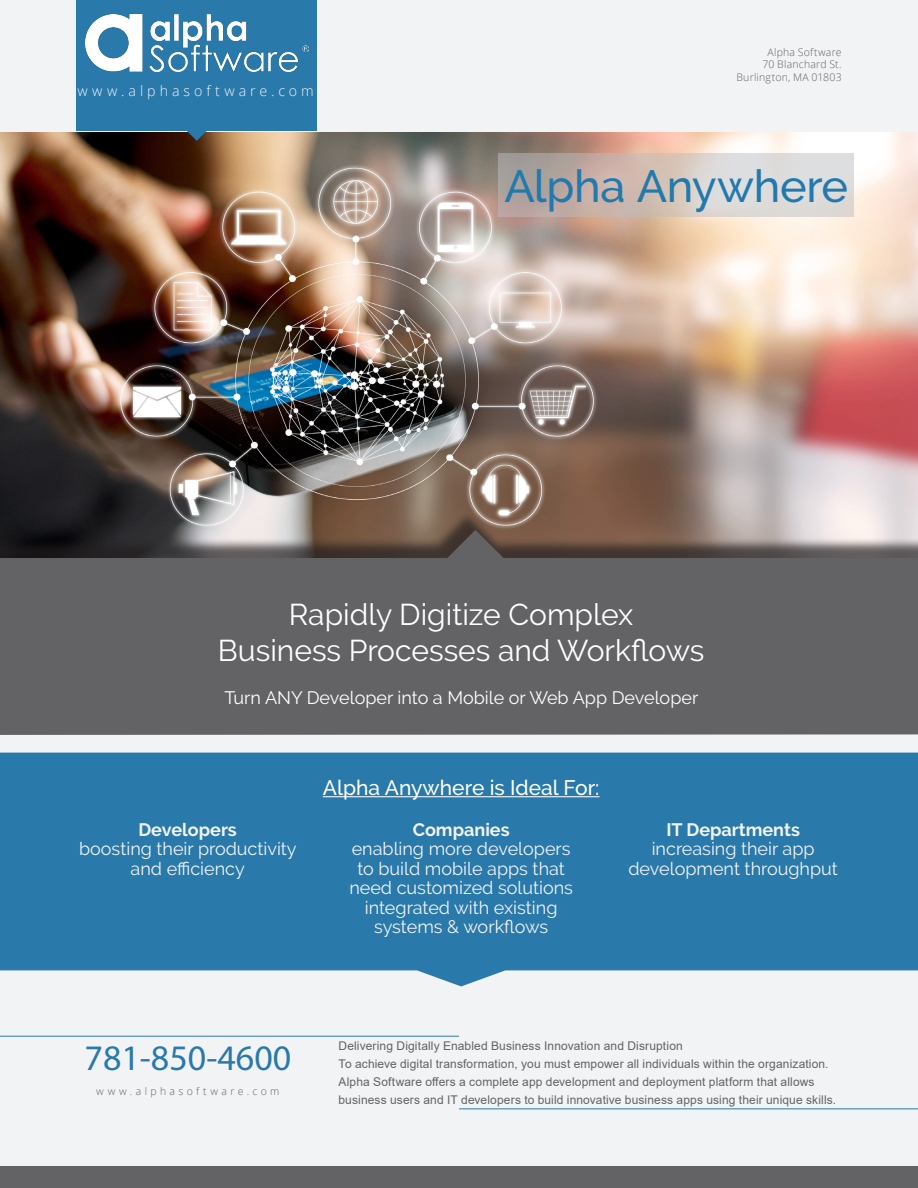
<style>
.page{position:relative;width:918px;height:1188px;background:#f2f3f4}
.page>*{position:absolute;margin:0;border:0;box-sizing:border-box;transform-origin:0 0}
.Box1-Title{font:500 45px "Raleway";letter-spacing:-.01em;color:#2279ac}
.F1-Title-C3{font:36px "Myriad Pro";color:#2979ab}
.DIV-1-BT{font:30px/36px "Raleway";color:#fff;text-align:center}
.t1{font:500 21px "Raleway";color:#fff}
.Box1-BT{font:18px/19.5px "Raleway";color:#f2f3f4;text-align:center}
.DIV-1-BT-2{font:18px "Raleway";color:#fff}
.LOGO-SubTitle{font:300 14.25px "Open Sans";letter-spacing:.28em;color:#f2f3f4}
.F1-BT{font:12px/18px "Arial";letter-spacing:.01em;color:#636366}
.Header-BT{font:300 10.5px "Open Sans";letter-spacing:.02em;color:#636366}
.F1-Website-C3{font:300 10.5px "Open Sans";letter-spacing:.32em;color:#636366}
.s1{font-weight:700}
</style>
<div class="page">
<img style="left:0;top:132px;width:918px;height:378px">
<div style="left:0;top:510px;width:918px;height:220px;background:#231f20;opacity:.7"></div>
<svg style="left:0;top:530px;width:918px;height:205px;background:#646264"></svg>
<div style="left:76px;top:0;width:241px;height:131px;background:#2979ab"></div>
<img style="left:86px;top:15px;width:223px;height:57px">
<svg style="left:187px;top:131px;width:20px;height:10px"></svg>
<svg style="left:499px;top:153px;width:355px;height:64px;background:#cec3be"></svg>
<div style="left:0;top:753px;width:918px;height:233px;background:#2979ab"></div>
<div style="left:0;top:1167px;width:918px;height:21px;background:#636366"></div>
<hr style="left:0;top:1036px;width:459px;height:1px;background:#2979ab">
<hr style="left:459px;top:1108px;width:459px;height:1px;background:#2979ab">
<hr style="left:323px;top:796px;width:277px;height:1px;background:#fff">
<p class="LOGO-SubTitle" style="left:77px;top:81px;width:238px">www.alphasoftware.com</p>
<p class="Header-BT" style="left:767px;top:45px;width:76px">Alpha Software</p>
<p class="Header-BT" style="left:763px;top:57px;width:81px">70 Blanchard St.</p>
<p class="Header-BT" style="left:736px;top:70px;width:107px">Burlington, MA 01803</p>
<p class="Box1-Title" style="left:504px;top:160px;width:345px">Alpha Anywhere</p>
<p class="DIV-1-BT" style="left:218px;top:596px;width:488px">Rapidly Digitize Complex<br>Business Processes and Workflows</p>
<p class="DIV-1-BT-2" style="left:224px;top:687px;width:475px">Turn ANY Developer into a Mobile or Web App Developer</p>
<p class="Box1-BT" style="left:79px;top:820px;width:219px"><span class="s1">Developers<br></span>boosting their productivity and efficiency</p>
<p class="t1" style="left:323px;top:776px;width:278px">Alpha Anywhere is Ideal For:</p>
<p class="Box1-BT" style="left:349px;top:820px;width:225px"><span class="s1">Companies<br></span>enabling more developers to build mobile apps that need customized solutions integrated with existing systems &amp; workflows</p>
<p class="Box1-BT" style="left:628px;top:820px;width:211px"><span class="s1">IT Departments </span>increasing their app development throughput</p>
<p class="F1-Title-C3" style="left:85px;top:1036px;width:208px">781-850-4600</p>
<p class="F1-Website-C3" style="left:96px;top:1084px;width:185px">www.alphasoftware.com</p>
<p class="F1-BT" style="left:339px;top:1037px;width:346px">Delivering Digitally Enabled Business Innovation and Disruption</p>
<p class="F1-BT" style="left:339px;top:1055px;width:499px">To achieve digital transformation, you must empower all individuals within the organization.<br>Alpha Software offers a complete app development and deployment platform that allows business users and IT developers to build innovative business apps using their unique skills.</p>
</div>
